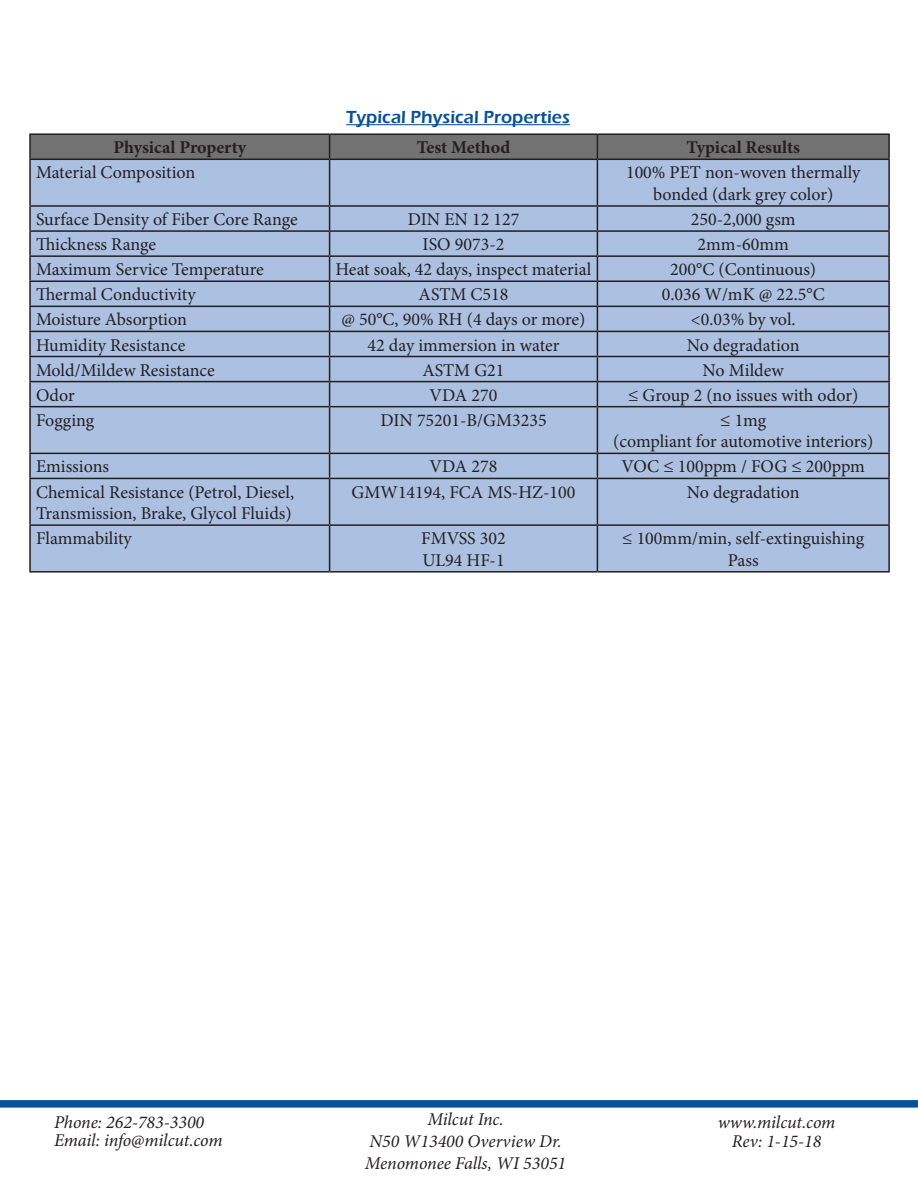
<style>
.page{position:relative;width:918px;height:1188px;background:#fff}
.page>*{position:absolute;margin:0;border:0;box-sizing:border-box;transform-origin:0 0}
.t1{font:18px/21.6px "Minion Pro";color:#231f20;text-align:center}
.t2{font:italic 18px "Minion Pro";letter-spacing:-.005em;color:#231f20}
.t3{font:700 18px "Minion Pro";color:#231f20}
.t4{font:600 18px "Eras ITC";color:#085198}
</style>
<div class="page">
<hr style="left:346px;top:124px;width:224px;height:1px;background:#085198">
<div style="left:31px;top:160px;width:857px;height:411px;background:#acc0e2"></div>
<hr style="left:29px;top:133px;width:301px;height:2px;background:#231f20">
<hr style="left:29px;top:135px;width:2px;height:24px;background:#231f20">
<hr style="left:330px;top:133px;width:267px;height:2px;background:#231f20">
<hr style="left:597px;top:133px;width:293px;height:2px;background:#231f20">
<svg style="left:30px;top:134px;width:858px;height:25px"></svg>
<hr style="left:888px;top:135px;width:2px;height:24px;background:#231f20">
<hr style="left:29px;top:159px;width:301px;height:1px;background:#231f20">
<hr style="left:29px;top:160px;width:2px;height:45px;background:#231f20">
<hr style="left:330px;top:159px;width:267px;height:1px;background:#231f20">
<hr style="left:329px;top:160px;width:1px;height:45px;background:#231f20">
<hr style="left:597px;top:159px;width:293px;height:1px;background:#231f20">
<hr style="left:597px;top:160px;width:1px;height:45px;background:#231f20">
<hr style="left:888px;top:160px;width:2px;height:45px;background:#231f20">
<hr style="left:29px;top:205px;width:301px;height:2px;background:#231f20">
<hr style="left:29px;top:207px;width:2px;height:23px;background:#231f20">
<hr style="left:330px;top:205px;width:267px;height:2px;background:#231f20">
<hr style="left:597px;top:205px;width:293px;height:2px;background:#231f20">
<hr style="left:888px;top:207px;width:2px;height:23px;background:#231f20">
<hr style="left:29px;top:230px;width:301px;height:2px;background:#231f20">
<hr style="left:29px;top:232px;width:2px;height:23px;background:#231f20">
<hr style="left:330px;top:230px;width:267px;height:2px;background:#231f20">
<hr style="left:597px;top:230px;width:293px;height:2px;background:#231f20">
<hr style="left:888px;top:232px;width:2px;height:23px;background:#231f20">
<hr style="left:29px;top:255px;width:301px;height:2px;background:#231f20">
<hr style="left:29px;top:257px;width:2px;height:23px;background:#231f20">
<hr style="left:330px;top:255px;width:267px;height:2px;background:#231f20">
<hr style="left:597px;top:255px;width:293px;height:2px;background:#231f20">
<hr style="left:888px;top:257px;width:2px;height:23px;background:#231f20">
<hr style="left:29px;top:280px;width:301px;height:2px;background:#231f20">
<hr style="left:29px;top:282px;width:2px;height:24px;background:#231f20">
<hr style="left:330px;top:280px;width:267px;height:2px;background:#231f20">
<hr style="left:597px;top:280px;width:293px;height:2px;background:#231f20">
<hr style="left:888px;top:282px;width:2px;height:24px;background:#231f20">
<hr style="left:29px;top:306px;width:301px;height:1px;background:#231f20">
<hr style="left:29px;top:307px;width:2px;height:24px;background:#231f20">
<hr style="left:330px;top:306px;width:267px;height:1px;background:#231f20">
<hr style="left:597px;top:306px;width:293px;height:1px;background:#231f20">
<hr style="left:888px;top:307px;width:2px;height:24px;background:#231f20">
<hr style="left:29px;top:331px;width:301px;height:1px;background:#231f20">
<hr style="left:29px;top:332px;width:2px;height:24px;background:#231f20">
<hr style="left:330px;top:331px;width:267px;height:1px;background:#231f20">
<hr style="left:597px;top:331px;width:293px;height:1px;background:#231f20">
<hr style="left:888px;top:332px;width:2px;height:24px;background:#231f20">
<hr style="left:29px;top:356px;width:301px;height:1px;background:#231f20">
<hr style="left:29px;top:357px;width:2px;height:24px;background:#231f20">
<hr style="left:330px;top:356px;width:267px;height:1px;background:#231f20">
<hr style="left:597px;top:356px;width:293px;height:1px;background:#231f20">
<hr style="left:888px;top:357px;width:2px;height:24px;background:#231f20">
<hr style="left:29px;top:381px;width:301px;height:1px;background:#231f20">
<hr style="left:29px;top:382px;width:2px;height:24px;background:#231f20">
<hr style="left:330px;top:381px;width:267px;height:1px;background:#231f20">
<svg style="left:329px;top:207px;width:1px;height:199px"></svg>
<hr style="left:597px;top:381px;width:293px;height:1px;background:#231f20">
<svg style="left:597px;top:207px;width:1px;height:199px"></svg>
<hr style="left:888px;top:382px;width:2px;height:24px;background:#231f20">
<hr style="left:29px;top:406px;width:301px;height:1px;background:#231f20">
<hr style="left:29px;top:407px;width:2px;height:46px;background:#231f20">
<hr style="left:330px;top:406px;width:267px;height:1px;background:#231f20">
<hr style="left:329px;top:407px;width:1px;height:46px;background:#231f20">
<hr style="left:597px;top:406px;width:293px;height:1px;background:#231f20">
<hr style="left:597px;top:407px;width:1px;height:46px;background:#231f20">
<hr style="left:888px;top:407px;width:2px;height:46px;background:#231f20">
<hr style="left:29px;top:453px;width:301px;height:1px;background:#231f20">
<hr style="left:29px;top:454px;width:2px;height:24px;background:#231f20">
<hr style="left:330px;top:453px;width:267px;height:1px;background:#231f20">
<svg style="left:329px;top:454px;width:1px;height:24px"></svg>
<hr style="left:597px;top:453px;width:293px;height:1px;background:#231f20">
<svg style="left:597px;top:454px;width:1px;height:24px"></svg>
<hr style="left:888px;top:454px;width:2px;height:24px;background:#231f20">
<hr style="left:29px;top:478px;width:301px;height:1px;background:#231f20">
<hr style="left:29px;top:479px;width:2px;height:45px;background:#231f20">
<hr style="left:330px;top:478px;width:267px;height:1px;background:#231f20">
<hr style="left:329px;top:479px;width:1px;height:45px;background:#231f20">
<hr style="left:597px;top:478px;width:293px;height:1px;background:#231f20">
<hr style="left:597px;top:479px;width:1px;height:45px;background:#231f20">
<hr style="left:888px;top:479px;width:2px;height:45px;background:#231f20">
<hr style="left:29px;top:524px;width:301px;height:2px;background:#231f20">
<hr style="left:29px;top:526px;width:2px;height:45px;background:#231f20">
<hr style="left:330px;top:524px;width:267px;height:2px;background:#231f20">
<hr style="left:329px;top:526px;width:1px;height:45px;background:#231f20">
<hr style="left:597px;top:524px;width:293px;height:2px;background:#231f20">
<hr style="left:597px;top:526px;width:1px;height:45px;background:#231f20">
<hr style="left:888px;top:526px;width:2px;height:45px;background:#231f20">
<hr style="left:29px;top:571px;width:301px;height:2px;background:#231f20">
<hr style="left:330px;top:571px;width:267px;height:2px;background:#231f20">
<hr style="left:597px;top:571px;width:293px;height:2px;background:#231f20">
<div style="left:0;top:1100px;width:918px;height:8px;background:#085099"></div>
<p class="t4" style="left:346px;top:107px;width:225px">Typical Physical Properties</p>
<p class="t3" style="left:113px;top:135px;width:134px">Physical Property</p>
<p class="t3" style="left:417px;top:135px;width:95px">Test Method</p>
<p class="t3" style="left:686px;top:135px;width:115px">Typical Results</p>
<p class="t1" style="left:36px;top:162px;width:161px">Material Composition</p>
<p class="t1" style="left:626px;top:162px;width:236px">100% PET non-woven thermally bonded (dark grey color)</p>
<p class="t1" style="left:36px;top:209px;width:263px">Surface Density of Fiber Core Range</p>
<p class="t1" style="left:408px;top:209px;width:113px">DIN EN 12 127</p>
<p class="t1" style="left:691px;top:209px;width:106px">250-2,000 gsm</p>
<p class="t1" style="left:36px;top:234px;width:122px">Thickness Range</p>
<p class="t1" style="left:423px;top:234px;width:83px">ISO 9073-2</p>
<p class="t1" style="left:698px;top:234px;width:93px">2mm-60mm</p>
<p class="t1" style="left:36px;top:259px;width:229px">Maximum Service Temperature</p>
<p class="t1" style="left:336px;top:259px;width:257px">Heat soak, 42 days, inspect material</p>
<p class="t1" style="left:670px;top:259px;width:147px">200°C (Continuous)</p>
<p class="t1" style="left:36px;top:284px;width:161px">Thermal Conductivity</p>
<p class="t1" style="left:419px;top:284px;width:91px">ASTM C518</p>
<p class="t1" style="left:662px;top:284px;width:164px">0.036 W/mK @ 22.5°C</p>
<p class="t1" style="left:36px;top:309px;width:152px">Moisture Absorption</p>
<p class="t1" style="left:341px;top:309px;width:246px">@ 50°C, 90% RH (4 days or more)</p>
<p class="t1" style="left:691px;top:309px;width:106px">&lt;0.03% by vol.</p>
<p class="t1" style="left:36px;top:334px;width:151px">Humidity Resistance</p>
<p class="t1" style="left:368px;top:334px;width:193px">42 day immersion in water</p>
<p class="t1" style="left:687px;top:334px;width:114px">No degradation</p>
<p class="t1" style="left:36px;top:359px;width:180px">Mold/Mildew Resistance</p>
<p class="t1" style="left:423px;top:359px;width:83px">ASTM G21</p>
<p class="t1" style="left:703px;top:359px;width:83px">No Mildew</p>
<p class="t1" style="left:36px;top:384px;width:40px">Odor</p>
<p class="t1" style="left:430px;top:384px;width:69px">VDA 270</p>
<p class="t1" style="left:628px;top:384px;width:232px">≤ Group 2 (no issues with odor)</p>
<p class="t1" style="left:36px;top:409px;width:60px">Fogging</p>
<p class="t1" style="left:380px;top:409px;width:168px">DIN 75201-B/GM3235</p>
<p class="t1" style="left:720px;top:409px;width:48px">≤ 1mg</p>
<p class="t1" style="left:613px;top:431px;width:262px">(compliant for automotive interiors)</p>
<p class="t1" style="left:36px;top:456px;width:74px">Emissions</p>
<p class="t1" style="left:430px;top:456px;width:69px">VDA 278</p>
<p class="t1" style="left:622px;top:456px;width:245px">VOC ≤ 100ppm / FOG ≤ 200ppm</p>
<p class="t1" style="left:36px;top:481px;width:260px;text-align:left">Chemical Resistance (Petrol, Diesel,<br>Transmission, Brake, Glycol Fluids)</p>
<p class="t1" style="left:352px;top:481px;width:225px">GMW14194, FCA MS-HZ-100</p>
<p class="t1" style="left:687px;top:481px;width:114px">No degradation</p>
<p class="t1" style="left:36px;top:528px;width:97px">Flammability</p>
<p class="t1" style="left:421px;top:528px;width:86px">FMVSS 302</p>
<p class="t1" style="left:422px;top:549px;width:84px">UL94 HF-1</p>
<p class="t1" style="left:622px;top:528px;width:244px">≤ 100mm/min, self-extinguishing</p>
<p class="t1" style="left:728px;top:549px;width:32px">Pass</p>
<p class="t2" style="left:54px;top:1110px;width:152px">Phone: 262-783-3300</p>
<p class="t2" style="left:54px;top:1128px;width:170px">Email: info@milcut.com</p>
<p class="t2" style="left:427px;top:1107px;width:78px">Milcut Inc.</p>
<p class="t2" style="left:369px;top:1129px;width:194px">N50 W13400 Overview Dr.</p>
<p class="t2" style="left:365px;top:1150px;width:203px">Menomonee Falls, WI 53051</p>
<p class="t2" style="left:718px;top:1110px;width:119px">www.milcut.com</p>
<p class="t2" style="left:732px;top:1129px;width:91px">Rev: 1-15-18</p>
</div>
